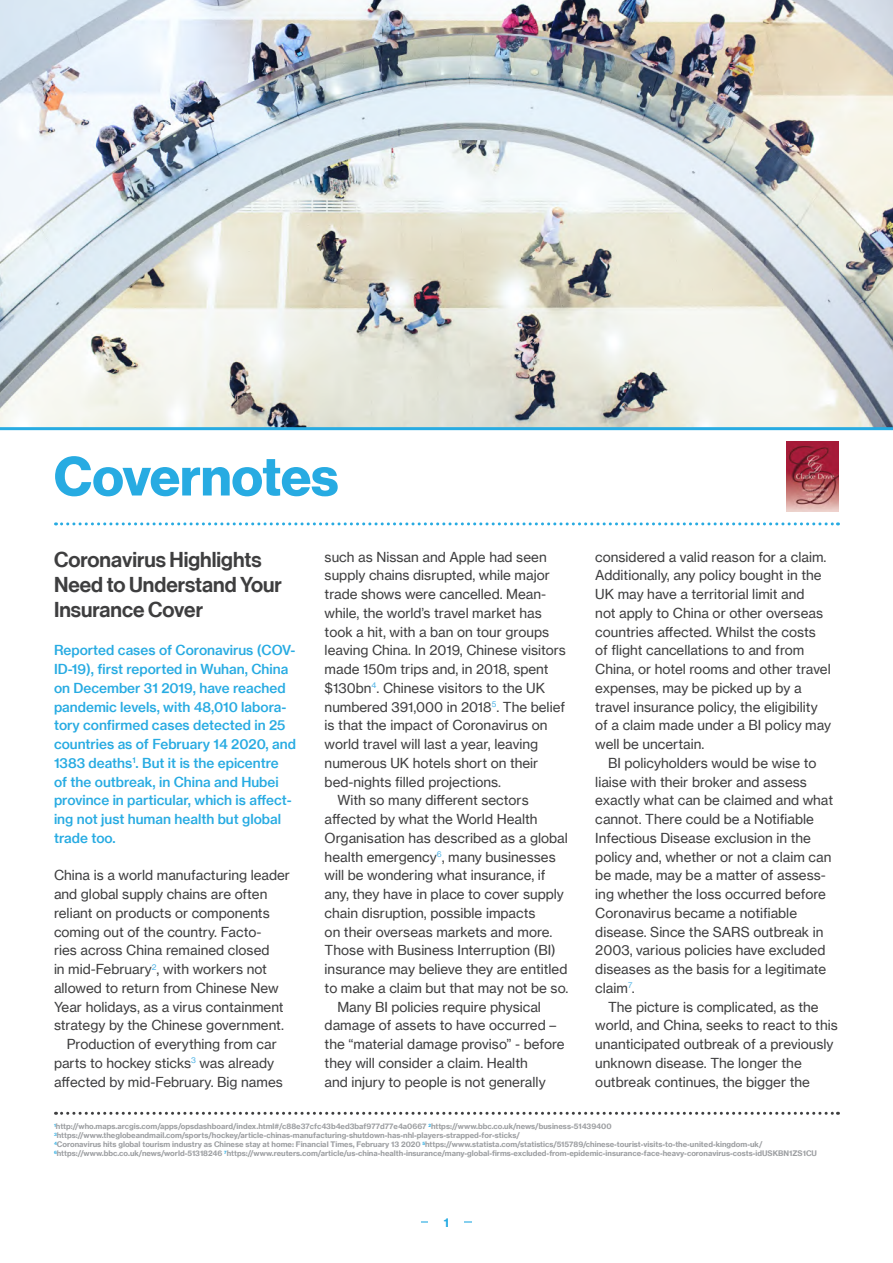
<style>
.page{position:relative;width:893px;height:1263px;background:#fff}
.page>*{position:absolute;margin:0;border:0;box-sizing:border-box;transform-origin:0 0}
.t1{font:54px "N Haas Grotesk DS Pro 75 Bd";color:#27abe2}
.Subtitle{font:21px/25.2px "N Haas Grotesk DS Pro 65 Md";color:#3e3e3f}
.Body{font:13.5px/18.8px "N Haas Grotesk TX Pro 55 Rg";color:#3e3e3f}
.Intro{font:13.5px/18.8px "N Haas Grotesk TX Pro 65 Md";color:#27abe2}
.t2{font:12px "N Haas Grotesk TX Pro 75 Bd";color:#27abe2}
.FootNote{font:7.5px "N Haas Grotesk TX Pro 75 Bd";color:#9d9fa2}
</style>
<div class="page">
<hr style="left:421px;top:1221px;width:51px;height:1px;background:#27abe2">
<img style="left:0;top:0;width:893px;height:427px">
<hr style="left:0;top:427px;width:893px;height:3px;background:#27abe2">
<svg style="left:56px;top:522px;width:782px;height:3px"></svg>
<img style="left:786px;top:441px;width:52px;height:71px">
<svg style="left:56px;top:1112px;width:782px;height:3px"></svg>
<div style="left:429px;top:1181px;width:35px;height:82px;background:#fff"></div>
<p class="t1" style="left:54px;top:445px;width:286px">Covernotes</p>
<p class="Subtitle" style="left:54px;top:547px;width:229px">Coronavirus Highlights<br>Need to Understand Your<br>Insurance Cover</p>
<p class="Intro" style="left:54px;top:641px;width:244px">Reported cases of Coronavirus (COV-ID-19), first reported in Wuhan, China on December 31 2019, have reached pandemic levels, with 48,010 labora&shy;tory confirmed cases detected in 25 countries as of February 14 2020, and 1383 deaths<sup>1</sup>. But it is the epicentre<br>of the outbreak, in China and Hubei province in particular, which is affect&shy;ing not just human health but global trade too.</p>
<p class="Body" style="left:54px;top:866px;width:238px">China is a world manufacturing leader and global supply chains are often reliant on products or components coming out of the country. Facto-<br>ries across China remained closed<br>in mid-February<sup>2</sup>, with workers not allowed to return from Chinese New Year holidays, as a virus containment strategy by the Chinese government.</p>
<p class="Body" style="left:54px;top:1035px;width:230px;text-indent:13px">Production of everything from car parts to hockey sticks<sup>3</sup> was already affected by mid-February. Big names</p>
<p class="Body" style="left:325px;top:547px;width:243px">such as Nissan and Apple had seen supply chains disrupted, while major trade shows were cancelled. Mean&shy;while, the world’s travel market has took a hit, with a ban on tour groups leaving China. In 2019, Chinese visitors made 150m trips and, in 2018, spent $130bn<sup>4</sup>. Chinese visitors to the UK numbered 391,000 in 2018<sup>5</sup>. The belief is that the impact of Coronavirus on world travel will last a year, leaving numerous UK hotels short on their bed-nights filled projections.</p>
<p class="Body" style="left:325px;top:791px;width:245px;text-indent:13px">With so many different sectors affected by what the World Health Organisation has described as a global health emergency<sup>6</sup>, many businesses will be wondering what insurance, if any, they have in place to cover supply chain disruption, possible impacts<br>on their overseas markets and more.<br>Those with Business Interruption (BI) insurance may believe they are entitled to make a claim but that may not be so.</p>
<p class="Body" style="left:325px;top:997px;width:242px;text-indent:13px">Many BI policies require physical damage of assets to have occurred – the “material damage proviso” - before they will consider a claim. Health<br>and injury to people is not generally</p>
<p class="Body" style="left:595px;top:547px;width:237px">considered a valid reason for a claim.<br>Additionally, any policy bought in the UK may have a territorial limit and<br>not apply to China or other overseas countries affected. Whilst the costs of flight cancellations to and from China, or hotel rooms and other travel expenses, may be picked up by a travel insurance policy, the eligibility of a claim made under a BI policy may well be uncertain.</p>
<p class="Body" style="left:595px;top:753px;width:239px;text-indent:13px">BI policyholders would be wise to liaise with their broker and assess exactly what can be claimed and what cannot. There could be a Notifiable Infectious Disease exclusion in the policy and, whether or not a claim can be made, may be a matter of assess&shy;ing whether the loss occurred before Coronavirus became a notifiable disease. Since the SARS outbreak in 2003, various policies have excluded diseases as the basis for a legitimate claim<sup>7</sup>.</p>
<p class="Body" style="left:595px;top:997px;width:244px;text-indent:13px">The picture is complicated, as the world, and China, seeks to react to this unanticipated outbreak of a previously unknown disease. The longer the outbreak continues, the bigger the</p>
<p class="FootNote" style="left:54px;top:1122px;width:559px"><sup>1</sup>http://who.maps.arcgis.com/apps/opsdashboard/index.html#/c88e37cfc43b4ed3baf977d77e4a0667 <sup>2</sup>https://www.bbc.co.uk/news/business-51439400</p>
<p class="FootNote" style="left:54px;top:1131px;width:467px"><sup>3</sup>https://www.theglobeandmail.com/sports/hockey/article-chinas-manufacturing-shutdown-has-nhl-players-strapped-for-sticks/</p>
<p class="FootNote" style="left:54px;top:1140px;width:710px"><sup>4</sup>Coronavirus hits global tourism industry as Chinese stay at home: Financial Times, February 13 2020 <sup>5</sup>https://www.statista.com/statistics/515789/chinese-tourist-visits-to-the-united-kingdom-uk/</p>
<p class="FootNote" style="left:54px;top:1149px;width:765px"><sup>6</sup>https://www.bbc.co.uk/news/world-51318246 <sup>7</sup>https://www.reuters.com/article/us-china-health-insurance/many-global-firms-excluded-from-epidemic-insurance-face-heavy-coronavirus-costs-idUSKBN1ZS1CU</p>
<p class="t2" style="left:444px;top:1215px;width:7px">1</p>
</div>
